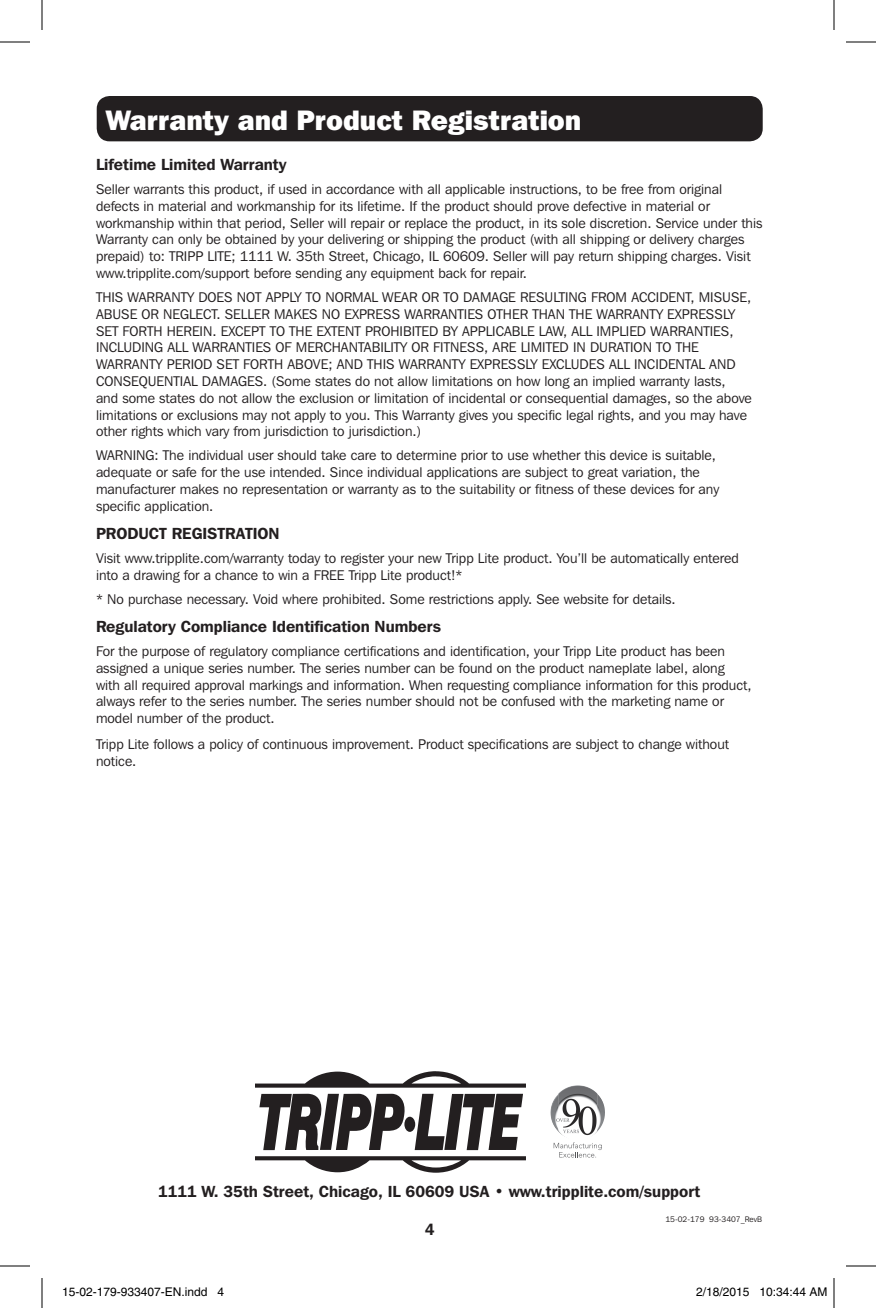
<style>
.page{position:relative;width:876px;height:1308px;background:#fff}
.page>*{position:absolute;margin:0;border:0;box-sizing:border-box;transform-origin:0 0}
.t1{font:800 28px "Franklin Gothic IT Cby BT";color:#fff}
.t2{font:600 16px "Franklin Gothic IT Cby BT";color:#231f20}
.t3{font:14px/16.8px "Franklin Gothic IT Cby BT";color:#231f20}
.t4{font:12px "Helvetica";color:#000}
.t5{font:8px "Franklin Gothic IT Cby BT";color:#231f20}
</style>
<div class="page">
<div style="left:404px;top:1117px;width:11px;height:15px;background:#231f20;border-radius:50%"></div>
<svg style="left:259px;top:1094px;width:147px;height:56px"></svg>
<svg style="left:415px;top:1094px;width:108px;height:56px"></svg>
<svg style="left:255px;top:1071px;width:271px;height:17px"></svg>
<svg style="left:255px;top:1156px;width:271px;height:17px"></svg>
<img style="left:558px;top:1085px;width:18px;height:51px">
<img style="left:550px;top:1094px;width:8px;height:34px">
<img style="left:597px;top:1097px;width:8px;height:35px">
<svg style="left:554px;top:1142px;width:48px;height:16px"></svg>
<svg style="left:556px;top:1118px;width:14px;height:4px"></svg>
<div style="left:97px;top:96px;width:666px;height:45px;background:#231f20;border-radius:13px"></div>
<hr style="left:0;top:42px;width:30px;height:1px;background:#000">
<hr style="left:846px;top:42px;width:30px;height:1px;background:#000">
<hr style="left:0;top:1266px;width:30px;height:1px;background:#000">
<hr style="left:846px;top:1266px;width:30px;height:1px;background:#000">
<hr style="left:42px;top:0;width:1px;height:30px;background:#000">
<hr style="left:42px;top:1278px;width:1px;height:30px;background:#000">
<hr style="left:834px;top:0;width:1px;height:30px;background:#000">
<hr style="left:834px;top:1278px;width:1px;height:30px;background:#000">
<div style="left:767px;top:1288px;width:5px;height:8px;border:1px solid #fff;border-radius:50%"></div>
<div style="left:766px;top:1287px;width:7px;height:10px;border:1px solid #fff;border-radius:50%"></div>
<p class="t1" style="left:106px;top:102px;width:477px">Warranty and Product Registration</p>
<p class="t2" style="left:96px;top:154px;width:192px">Lifetime Limited Warranty</p>
<p class="t3" style="left:96px;top:181px;width:668px">Seller warrants this product, if used in accordance with all applicable instructions, to be free from original defects in material and workmanship for its lifetime. If the product should prove defective in material or workmanship within that period, Seller will repair or replace the product, in its sole discretion. Service under this Warranty can only be obtained by your delivering or shipping the product (with all shipping or delivery charges prepaid) to: TRIPP LITE; 1111 W. 35th Street, Chicago, IL 60609. Seller will pay return shipping charges. Visit www.tripplite.com/support before sending any equipment back for repair.</p>
<p class="t3" style="left:96px;top:289px;width:657px">THIS WARRANTY DOES NOT APPLY TO NORMAL WEAR OR TO DAMAGE RESULTING FROM ACCIDENT, MISUSE, ABUSE OR NEGLECT. SELLER MAKES NO EXPRESS WARRANTIES OTHER THAN THE WARRANTY EXPRESSLY SET FORTH HEREIN. EXCEPT TO THE EXTENT PROHIBITED BY APPLICABLE LAW, ALL IMPLIED WARRANTIES, INCLUDING ALL WARRANTIES OF MERCHANTABILITY OR FITNESS, ARE LIMITED IN DURATION TO THE WARRANTY PERIOD SET FORTH ABOVE; AND THIS WARRANTY EXPRESSLY EXCLUDES ALL INCIDENTAL AND CONSEQUENTIAL DAMAGES. (Some states do not allow limitations on how long an implied warranty lasts,<br>and some states do not allow the exclusion or limitation of incidental or consequential damages, so the above limitations or exclusions may not apply to you. This Warranty gives you specific legal rights, and you may have other rights which vary from jurisdiction to jurisdiction.)</p>
<p class="t3" style="left:96px;top:447px;width:625px">WARNING: The individual user should take care to determine prior to use whether this device is suitable, adequate or safe for the use intended. Since individual applications are subject to great variation, the manufacturer makes no representation or warranty as to the suitability or fitness of these devices for any specific application.</p>
<p class="t2" style="left:96px;top:523px;width:185px">PRODUCT REGISTRATION</p>
<p class="t3" style="left:96px;top:550px;width:644px">Visit www.tripplite.com/warranty today to register your new Tripp Lite product. You’ll be automatically entered into a drawing for a chance to win a FREE Tripp Lite product!*</p>
<p class="t3" style="left:96px;top:590px;width:581px">* No purchase necessary. Void where prohibited. Some restrictions apply. See website for details.</p>
<p class="t2" style="left:96px;top:616px;width:347px">Regulatory Compliance Identification Numbers</p>
<p class="t3" style="left:96px;top:643px;width:657px">For the purpose of regulatory compliance certifications and identification, your Tripp Lite product has been assigned a unique series number. The series number can be found on the product nameplate label, along with all required approval markings and information. When requesting compliance information for this product, always refer to the series number. The series number should not be confused with the marketing name or model number of the product.</p>
<p class="t3" style="left:96px;top:736px;width:635px">Tripp Lite follows a policy of continuous improvement. Product specifications are subject to change without notice.</p>
<p class="t2" style="left:158px;top:1181px;width:544px">1111 W. 35th Street, Chicago, IL 60609 USA • www.tripplite.com/support</p>
<p class="t5" style="left:666px;top:1215px;width:98px">15-02-179 93-3407_RevB</p>
<p class="t2" style="left:425px;top:1219px;width:11px">4</p>
<p class="t4" style="left:62px;top:1285px;width:164px">15-02-179-933407-EN.indd 4</p>
<p class="t4" style="left:696px;top:1285px;width:133px">2/18/2015 10:34:44 AM</p>
</div>
